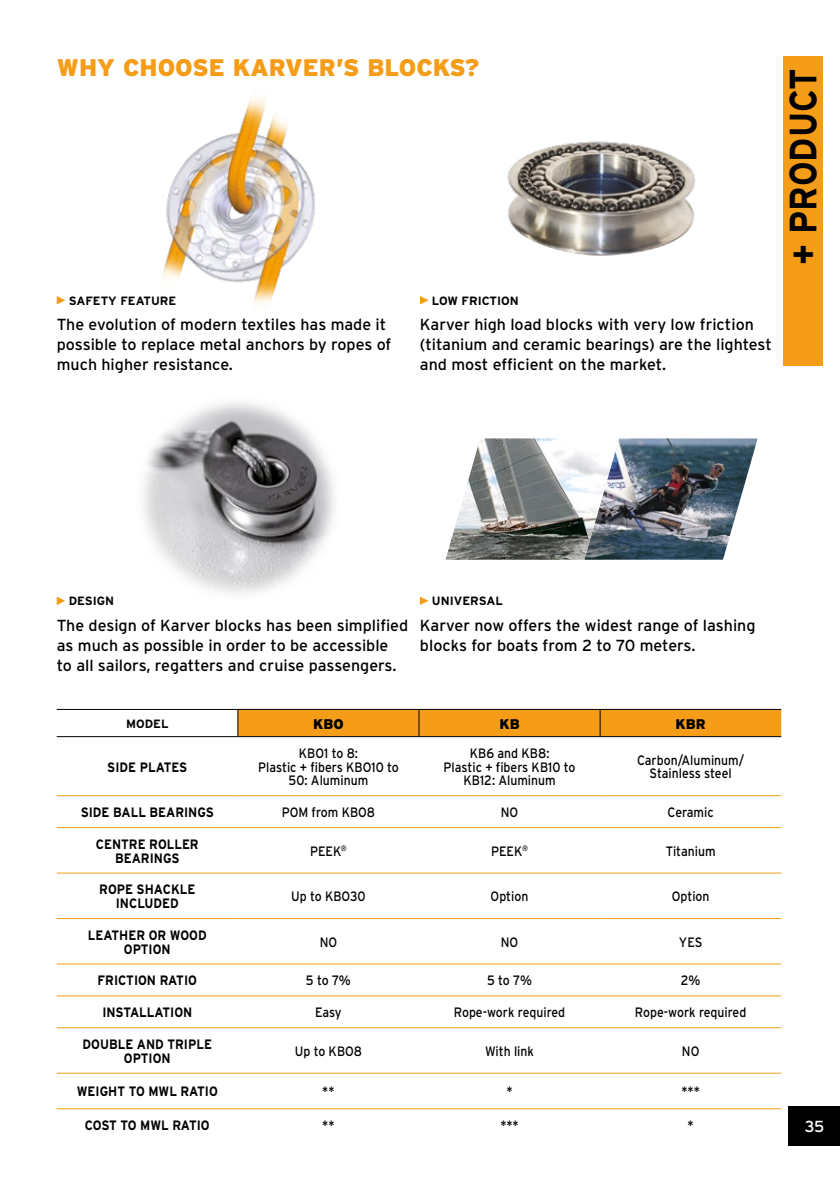
<style>
.page{position:relative;width:840px;height:1191px;background:#fff}
.page>*{position:absolute;margin:0;border:0;box-sizing:border-box;transform-origin:0 0}
.t1{font:700 38px "Interstate";color:#000;scale:.9 1}
.t2{font:900 24px "Interstate";color:#f59d19}
.Plus_produit_texte{font:16px/20px "Interstate";color:#000}
.t3{font:16px "Interstate";color:#fff}
.t4{font:900 14px "Interstate";color:#000}
.Tableau_contents{font:13.6px/13.6px "Interstate";color:#000;text-align:center;scale:.9 1}
.Tableau_contents-2{font:700 13.6px/13.6px "Interstate";color:#000;text-align:center;scale:.9 1}
.Intro{font:700 12px "Interstate";color:#000}
.Tableau_contents-3{font:700 12px "Interstate";color:#000}
</style>
<div class="page">
<div style="left:788px;top:1106px;width:51px;height:39px;background:#000"></div>
<div style="left:782px;top:57px;width:40px;height:309px;background:#f59d19"></div>
<svg style="left:57px;top:737px;width:723px;height:373px"></svg>
<hr style="left:57px;top:709px;width:181px;height:1px;background:#000">
<div style="left:237px;top:709px;width:543px;height:27px;background:#f59d19"></div>
<hr style="left:57px;top:736px;width:181px;height:1px;background:#000">
<hr style="left:238px;top:736px;width:181px;height:1px;background:#000">
<hr style="left:419px;top:736px;width:180px;height:1px;background:#000">
<hr style="left:599px;top:736px;width:181px;height:1px;background:#000">
<hr style="left:57px;top:795px;width:181px;height:1px;background:#f59d19">
<hr style="left:238px;top:795px;width:181px;height:1px;background:#f59d19">
<hr style="left:419px;top:795px;width:180px;height:1px;background:#f59d19">
<hr style="left:599px;top:795px;width:181px;height:1px;background:#f59d19">
<hr style="left:57px;top:1108px;width:181px;height:1px;background:#f59d19">
<hr style="left:238px;top:1108px;width:181px;height:1px;background:#f59d19">
<hr style="left:419px;top:1108px;width:180px;height:1px;background:#f59d19">
<hr style="left:599px;top:1108px;width:181px;height:1px;background:#f59d19">
<hr style="left:57px;top:827px;width:181px;height:1px;background:#f59d19">
<hr style="left:238px;top:827px;width:181px;height:1px;background:#f59d19">
<hr style="left:419px;top:827px;width:180px;height:1px;background:#f59d19">
<hr style="left:599px;top:827px;width:181px;height:1px;background:#f59d19">
<hr style="left:57px;top:872px;width:181px;height:1px;background:#f59d19">
<hr style="left:238px;top:872px;width:181px;height:1px;background:#f59d19">
<hr style="left:419px;top:872px;width:180px;height:1px;background:#f59d19">
<hr style="left:599px;top:872px;width:181px;height:1px;background:#f59d19">
<hr style="left:57px;top:918px;width:181px;height:1px;background:#f59d19">
<hr style="left:238px;top:918px;width:181px;height:1px;background:#f59d19">
<hr style="left:419px;top:918px;width:180px;height:1px;background:#f59d19">
<hr style="left:599px;top:918px;width:181px;height:1px;background:#f59d19">
<hr style="left:57px;top:963px;width:181px;height:1px;background:#f59d19">
<hr style="left:238px;top:963px;width:181px;height:1px;background:#f59d19">
<hr style="left:419px;top:963px;width:180px;height:1px;background:#f59d19">
<hr style="left:599px;top:963px;width:181px;height:1px;background:#f59d19">
<hr style="left:57px;top:995px;width:181px;height:1px;background:#f59d19">
<hr style="left:238px;top:995px;width:181px;height:1px;background:#f59d19">
<hr style="left:419px;top:995px;width:180px;height:1px;background:#f59d19">
<hr style="left:599px;top:995px;width:181px;height:1px;background:#f59d19">
<hr style="left:57px;top:1027px;width:181px;height:1px;background:#f59d19">
<hr style="left:238px;top:1027px;width:181px;height:1px;background:#f59d19">
<hr style="left:419px;top:1027px;width:180px;height:1px;background:#f59d19">
<hr style="left:599px;top:1027px;width:181px;height:1px;background:#f59d19">
<hr style="left:57px;top:1072px;width:181px;height:1px;background:#f59d19">
<hr style="left:238px;top:1072px;width:181px;height:1px;background:#f59d19">
<hr style="left:419px;top:1072px;width:180px;height:1px;background:#f59d19">
<hr style="left:599px;top:1072px;width:181px;height:1px;background:#f59d19">
<svg style="left:57px;top:296px;width:8px;height:8px"></svg>
<svg style="left:57px;top:596px;width:8px;height:9px"></svg>
<svg style="left:420px;top:296px;width:8px;height:8px"></svg>
<svg style="left:420px;top:596px;width:8px;height:9px"></svg>
<img style="left:162px;top:97px;width:154px;height:207px">
<img style="left:143px;top:402px;width:192px;height:192px">
<img style="left:618px;top:438px;width:139px;height:122px">
<img style="left:445px;top:438px;width:173px;height:122px">
<img style="left:507px;top:141px;width:189px;height:115px">
<p class="t2" style="left:57px;top:54px;width:424px">WHY CHOOSE KARVER’S BLOCKS?</p>
<p class="Intro" style="left:69px;top:293px;width:109px">SAFETY FEATURE</p>
<p class="Plus_produit_texte" style="left:57px;top:314px;width:336px">The evolution of modern textiles has made it possible to replace metal anchors by ropes of much higher resistance.</p>
<p class="Intro" style="left:432px;top:293px;width:88px">LOW FRICTION</p>
<p class="Plus_produit_texte" style="left:420px;top:314px;width:353px">Karver high load blocks with very low friction (titanium and ceramic bearings) are the lightest and most efficient on the market.</p>
<p class="t1" style="left:781px;top:265px;width:220px;rotate:-90deg">+ PRODUCT</p>
<p class="Intro" style="left:69px;top:594px;width:47px">DESIGN</p>
<p class="Plus_produit_texte" style="left:57px;top:615px;width:353px">The design of Karver blocks has been simplified as much as possible in order to be accessible<br>to all sailors, regatters and cruise passengers.</p>
<p class="Intro" style="left:432px;top:594px;width:72px">UNIVERSAL</p>
<p class="Plus_produit_texte" style="left:420px;top:615px;width:337px">Karver now offers the widest range of lashing blocks for boats from 2 to 70 meters.</p>
<p class="Tableau_contents-3" style="left:126px;top:717px;width:44px">MODEL</p>
<p class="t4" style="left:313px;top:715px;width:32px">KBO</p>
<p class="t4" style="left:499px;top:715px;width:22px">KB</p>
<p class="t4" style="left:675px;top:715px;width:32px">KBR</p>
<p class="Tableau_contents-2" style="left:107px;top:760px;width:90px">SIDE PLATES</p>
<p class="Tableau_contents" style="left:299px;top:746px;width:67px">KBO1 to 8:</p>
<p class="Tableau_contents" style="left:258px;top:760px;width:158px">Plastic + fibers KBO10 to<br>50: Aluminum</p>
<p class="Tableau_contents" style="left:469px;top:746px;width:90px">KB6 and KB8:</p>
<p class="Tableau_contents" style="left:443px;top:760px;width:148px">Plastic + fibers KB10 to<br>KB12: Aluminum</p>
<p class="Tableau_contents" style="left:636px;top:753px;width:121px">Carbon/Aluminum/<br>Stainless steel</p>
<p class="Tableau_contents-2" style="left:81px;top:805px;width:149px">SIDE BALL BEARINGS</p>
<p class="Tableau_contents" style="left:281px;top:805px;width:105px">POM from KBO8</p>
<p class="Tableau_contents" style="left:500px;top:805px;width:21px">NO</p>
<p class="Tableau_contents" style="left:667px;top:805px;width:53px">Ceramic</p>
<p class="Tableau_contents-2" style="left:96px;top:837px;width:116px">CENTRE ROLLER<br>BEARINGS</p>
<p class="Tableau_contents" style="left:310px;top:844px;width:42px">PEEK<sup>®</sup></p>
<p class="Tableau_contents" style="left:491px;top:844px;width:42px">PEEK<sup>®</sup></p>
<p class="Tableau_contents" style="left:665px;top:844px;width:57px">Titanium</p>
<p class="Tableau_contents-2" style="left:99px;top:882px;width:108px">ROPE SHACKLE<br>INCLUDED</p>
<p class="Tableau_contents" style="left:291px;top:889px;width:84px">Up to KBO30</p>
<p class="Tableau_contents" style="left:490px;top:889px;width:43px">Option</p>
<p class="Tableau_contents" style="left:671px;top:889px;width:43px">Option</p>
<p class="Tableau_contents-2" style="left:88px;top:928px;width:133px">LEATHER OR WOOD<br>OPTION</p>
<p class="Tableau_contents" style="left:319px;top:935px;width:21px">NO</p>
<p class="Tableau_contents" style="left:500px;top:935px;width:21px">NO</p>
<p class="Tableau_contents" style="left:678px;top:935px;width:28px">YES</p>
<p class="Tableau_contents-2" style="left:98px;top:973px;width:112px">FRICTION RATIO</p>
<p class="Tableau_contents" style="left:306px;top:973px;width:52px">5 to 7%</p>
<p class="Tableau_contents" style="left:486px;top:973px;width:52px">5 to 7%</p>
<p class="Tableau_contents" style="left:680px;top:973px;width:23px">2%</p>
<p class="Tableau_contents-2" style="left:102px;top:1005px;width:101px">INSTALLATION</p>
<p class="Tableau_contents" style="left:315px;top:1005px;width:31px">Easy</p>
<p class="Tableau_contents" style="left:453px;top:1005px;width:125px">Rope-work required</p>
<p class="Tableau_contents" style="left:634px;top:1005px;width:125px">Rope-work required</p>
<p class="Tableau_contents-2" style="left:83px;top:1037px;width:145px">DOUBLE AND TRIPLE<br>OPTION</p>
<p class="Tableau_contents" style="left:294px;top:1044px;width:76px">Up to KBO8</p>
<p class="Tableau_contents" style="left:485px;top:1044px;width:56px">With link</p>
<p class="Tableau_contents" style="left:681px;top:1044px;width:21px">NO</p>
<p class="Tableau_contents-2" style="left:77px;top:1084px;width:158px">WEIGHT TO MWL RATIO</p>
<p class="Tableau_contents" style="left:322px;top:1084px;width:15px">**</p>
<p class="Tableau_contents" style="left:506px;top:1084px;width:8px">*</p>
<p class="Tableau_contents" style="left:681px;top:1084px;width:22px">***</p>
<p class="Tableau_contents-2" style="left:85px;top:1118px;width:140px">COST TO MWL RATIO</p>
<p class="Tableau_contents" style="left:322px;top:1118px;width:15px">**</p>
<p class="Tableau_contents" style="left:500px;top:1118px;width:22px">***</p>
<p class="Tableau_contents" style="left:687px;top:1118px;width:8px">*</p>
<p class="t3" style="left:804px;top:1117px;width:21px">35</p>
</div>
